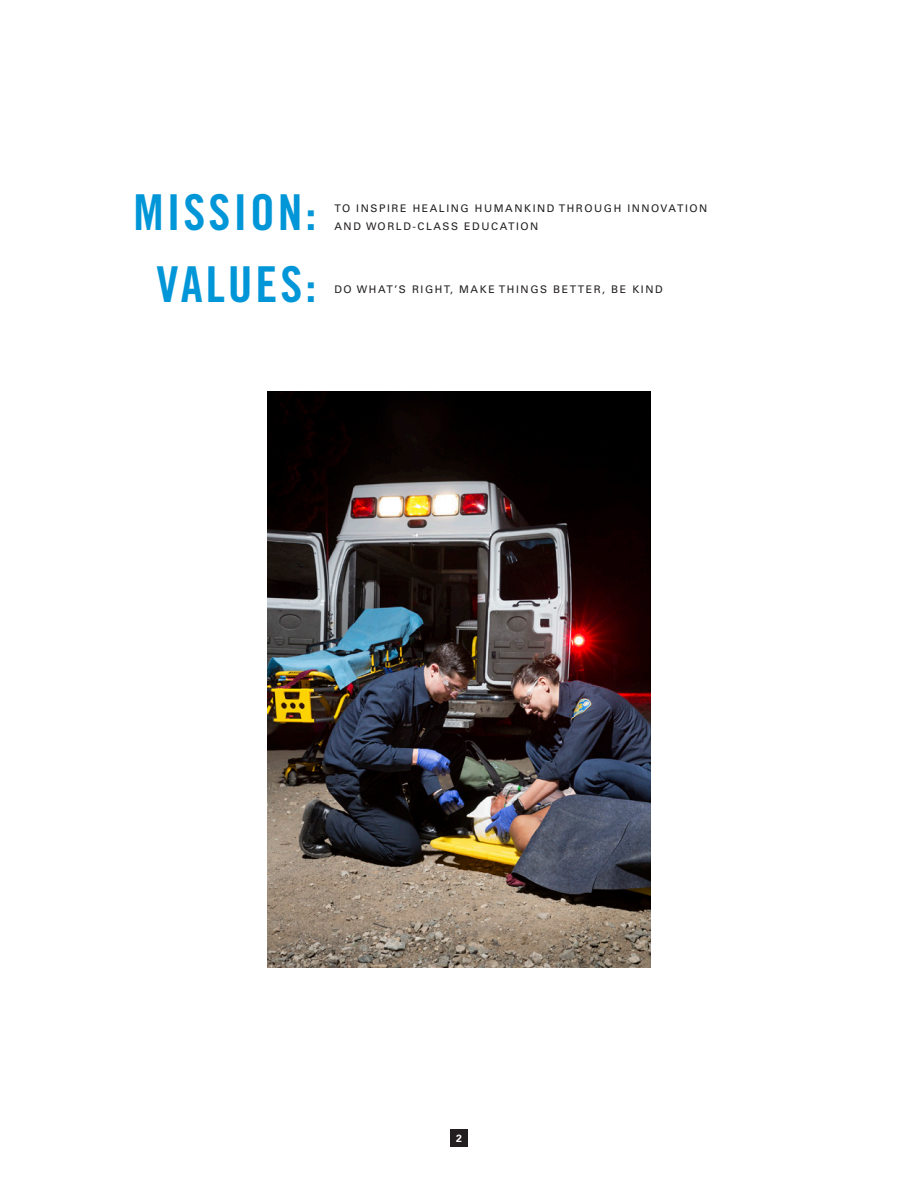
<style>
.page{position:relative;width:918px;height:1188px;background:#fff}
.page>*{position:absolute;margin:0;border:0;box-sizing:border-box;transform-origin:0 0}
.Large_Type_Right{font:49.5px "Trade Gothic Bold Cond Twenty";letter-spacing:.06em;color:#0196d7}
.Body_Text{font:10.5px/18px "Univers";letter-spacing:.15em;color:#231f20}
.t1{font:700 10.5px "Univers";color:#fff}
</style>
<div class="page">
<img style="left:268px;top:392px;width:382px;height:575px">
<div style="left:450px;top:1130px;width:18px;height:18px;background:#231f20"></div>
<p class="Large_Type_Right" style="left:134px;top:182px;width:185px">MISSION:</p>
<p class="Large_Type_Right" style="left:157px;top:254px;width:161px">VALUES:</p>
<p class="Body_Text" style="left:334px;top:199px;width:374px">TO INSPIRE HEALING HUMANKIND THROUGH INNOVATION<br>AND WORLD-CLASS EDUCATION</p>
<p class="Body_Text" style="left:334px;top:280px;width:330px">DO WHAT’S RIGHT, MAKE THINGS BETTER, BE KIND</p>
<p class="t1" style="left:456px;top:1133px;width:7px">2</p>
</div>
